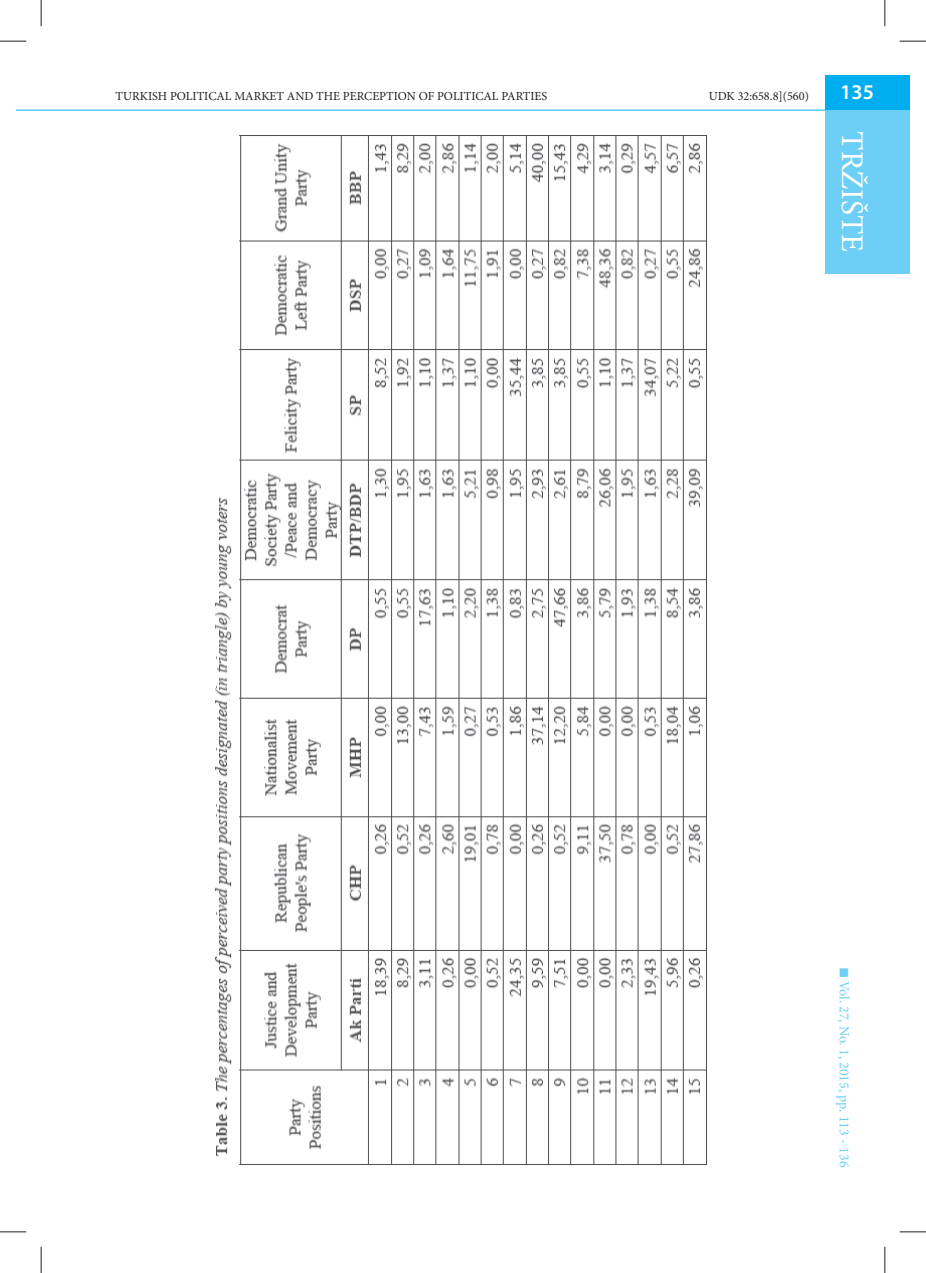
<style>
.page{position:relative;width:926px;height:1273px;background:#fff}
.page>*{position:absolute;margin:0;border:0;box-sizing:border-box;transform-origin:0 0}
.t1{font:31.5px "Minion Pro";color:#fff}
.t2{font:600 21px "Myriad Pro";color:#fff}
.t3{font:14px "Minion Pro";color:#6dcff6}
.t4{font:12.25px "Minion Pro";color:#231f20}
</style>
<div class="page">
<svg style="left:16px;top:110px;width:25px;height:1px"></svg>
<hr style="left:41px;top:110px;width:868px;height:1px;background:#00aeef">
<div style="left:825px;top:101px;width:84px;height:173px;background:#6dcff6"></div>
<div style="left:825px;top:75px;width:84px;height:35px;background:#00aeef"></div>
<img style="left:215px;top:135px;width:492px;height:1030px">
<svg style="left:0;top:41px;width:26px;height:1px"></svg>
<svg style="left:899px;top:41px;width:27px;height:1px"></svg>
<svg style="left:0;top:1231px;width:26px;height:1px"></svg>
<svg style="left:899px;top:1231px;width:27px;height:1px"></svg>
<svg style="left:41px;top:0;width:1px;height:26px"></svg>
<svg style="left:41px;top:1247px;width:1px;height:26px"></svg>
<svg style="left:884px;top:0;width:1px;height:26px"></svg>
<svg style="left:884px;top:1247px;width:1px;height:26px"></svg>
<p class="t4" style="left:116px;top:91px;width:433px">TURKISH POLITICAL MARKET AND THE PERCEPTION OF POLITICAL PARTIES</p>
<p class="t4" style="left:708px;top:91px;width:102px">UDK 32:658.8](560)</p>
<h2 class="t2" style="left:840px;top:84px;width:35px">135</h2>
<h1 class="t1" style="left:864px;top:131px;width:122px;rotate:90deg">TRŽIŠTE</h1>
<p class="t3" style="left:850px;top:968px;width:201px;rotate:90deg">■ Vol. 27, No. 1, 2015, pp. 113 - 136</p>
</div>
